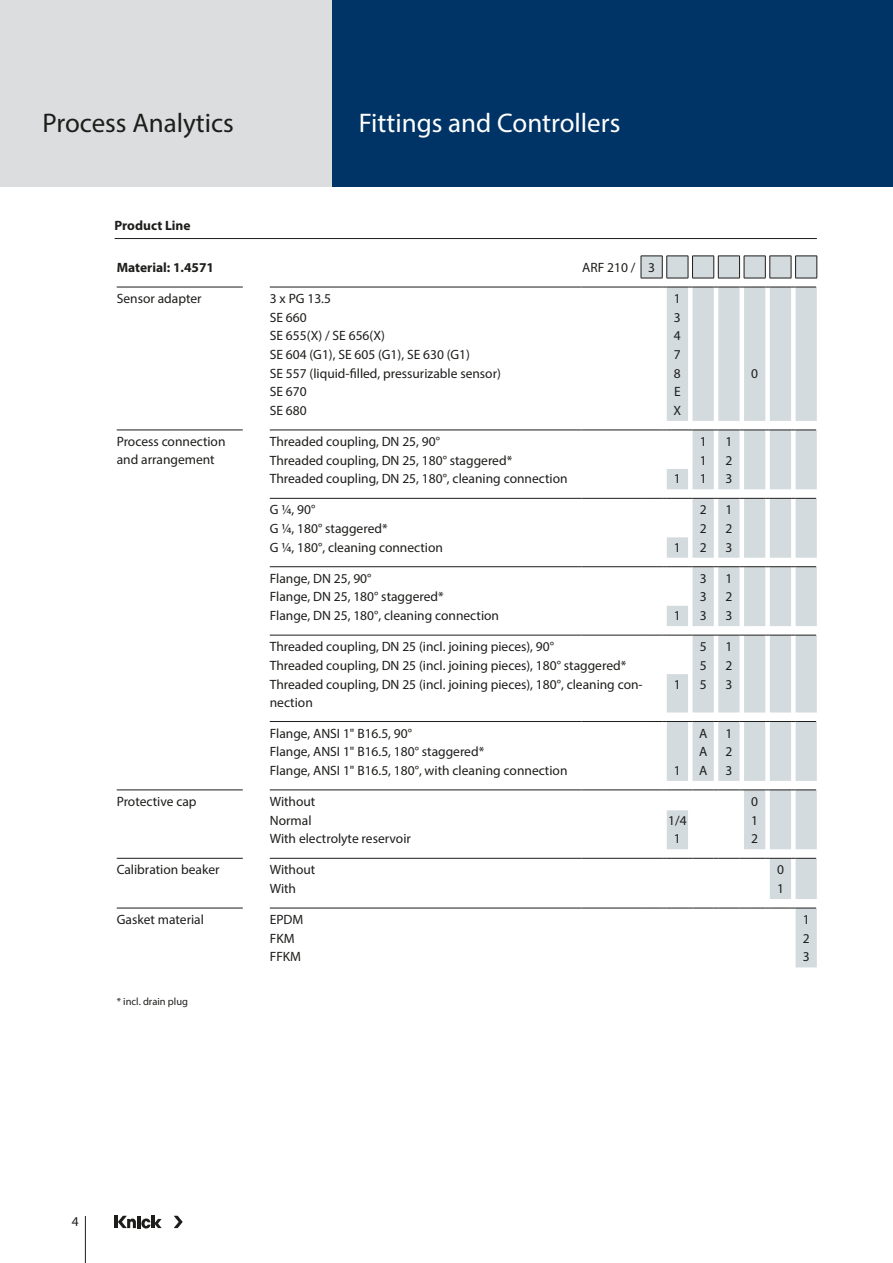
<style>
.page{position:relative;width:893px;height:1263px;background:#fff}
.page>*{position:absolute;margin:0;border:0;box-sizing:border-box;transform-origin:0 0}
.Produktgruppe{font:27px "Myriad Pro";color:#fff}
.t1{font:27px "Myriad Pro";color:#1d1d1b}
.Text{font:13.5px/18px "Myriad Pro";color:#1d1d1b}
.Text-2{font:700 13.5px "Myriad Pro";color:#1d1d1b}
.Tabelle_Headline{font:700 13.5px "Myriad Pro";color:#1d1d1b}
.Text-3{font:10.5px "Myriad Pro";color:#1d1d1b}
</style>
<div class="page">
<div style="left:332px;top:0;width:561px;height:187px;background:#003466"></div>
<div style="left:0;top:0;width:332px;height:187px;background:#dcddde"></div>
<hr style="left:85px;top:1216px;width:1px;height:47px;background:#1d1d1b">
<hr style="left:114px;top:1216px;width:4px;height:12px;background:#1d1d1b">
<svg style="left:174px;top:1216px;width:9px;height:12px"></svg>
<svg style="left:118px;top:1216px;width:44px;height:12px"></svg>
<hr style="left:115px;top:238px;width:702px;height:1px;background:#1d1d1b">
<svg style="left:641px;top:286px;width:176px;height:681px;fill:#d6dce0"></svg>
<svg style="left:641px;top:256px;width:177px;height:23px;background:#c3c8cb"></svg>
<hr style="left:117px;top:287px;width:126px;height:1px;background:#1d1d1b">
<hr style="left:270px;top:287px;width:311px;height:1px;background:#1d1d1b">
<hr style="left:581px;top:287px;width:60px;height:1px;background:#1d1d1b">
<svg style="left:641px;top:287px;width:175px;height:1px"></svg>
<hr style="left:117px;top:430px;width:126px;height:1px;background:#1d1d1b">
<hr style="left:270px;top:430px;width:311px;height:1px;background:#1d1d1b">
<hr style="left:581px;top:430px;width:60px;height:1px;background:#1d1d1b">
<svg style="left:641px;top:430px;width:175px;height:1px"></svg>
<hr style="left:270px;top:498px;width:311px;height:1px;background:#1d1d1b">
<hr style="left:581px;top:498px;width:60px;height:1px;background:#1d1d1b">
<svg style="left:641px;top:498px;width:175px;height:1px"></svg>
<hr style="left:270px;top:566px;width:311px;height:1px;background:#1d1d1b">
<hr style="left:581px;top:566px;width:60px;height:1px;background:#1d1d1b">
<svg style="left:641px;top:566px;width:175px;height:1px"></svg>
<hr style="left:270px;top:635px;width:311px;height:1px;background:#1d1d1b">
<hr style="left:581px;top:635px;width:60px;height:1px;background:#1d1d1b">
<svg style="left:641px;top:635px;width:175px;height:1px"></svg>
<hr style="left:270px;top:721px;width:311px;height:1px;background:#1d1d1b">
<hr style="left:581px;top:721px;width:60px;height:1px;background:#1d1d1b">
<svg style="left:641px;top:721px;width:175px;height:1px"></svg>
<hr style="left:117px;top:790px;width:126px;height:1px;background:#1d1d1b">
<hr style="left:270px;top:790px;width:311px;height:1px;background:#1d1d1b">
<hr style="left:581px;top:790px;width:60px;height:1px;background:#1d1d1b">
<svg style="left:641px;top:790px;width:175px;height:1px"></svg>
<hr style="left:117px;top:858px;width:126px;height:1px;background:#1d1d1b">
<hr style="left:270px;top:858px;width:311px;height:1px;background:#1d1d1b">
<hr style="left:581px;top:858px;width:60px;height:1px;background:#1d1d1b">
<svg style="left:641px;top:858px;width:175px;height:1px"></svg>
<hr style="left:117px;top:908px;width:126px;height:1px;background:#1d1d1b">
<hr style="left:270px;top:908px;width:311px;height:1px;background:#1d1d1b">
<hr style="left:581px;top:908px;width:60px;height:1px;background:#1d1d1b">
<svg style="left:641px;top:908px;width:175px;height:1px"></svg>
<h1 class="t1" style="left:43px;top:106px;width:193px">Process Analytics</h1>
<p class="Produktgruppe" style="left:359px;top:106px;width:263px">Fittings and Controllers</p>
<p class="Tabelle_Headline" style="left:115px;top:216px;width:78px">Product Line</p>
<p class="Text-2" style="left:117px;top:259px;width:99px">Material: 1.4571</p>
<p class="Text" style="left:582px;top:258px;width:55px">ARF 210 /</p>
<p class="Text" style="left:648px;top:258px;width:8px">3</p>
<p class="Text" style="left:117px;top:289px;width:86px">Sensor adapter</p>
<p class="Text" style="left:270px;top:289px;width:63px">3 x PG 13.5</p>
<p class="Text" style="left:674px;top:289px;width:8px">1</p>
<p class="Text" style="left:270px;top:308px;width:38px">SE 660</p>
<p class="Text" style="left:674px;top:308px;width:8px">3</p>
<p class="Text" style="left:270px;top:327px;width:117px">SE 655(X) / SE 656(X)</p>
<p class="Text" style="left:674px;top:327px;width:8px">4</p>
<p class="Text" style="left:270px;top:345px;width:202px">SE 604 (G1), SE 605 (G1), SE 630 (G1)</p>
<p class="Text" style="left:674px;top:345px;width:8px">7</p>
<p class="Text" style="left:270px;top:364px;width:233px">SE 557 (liquid-filled, pressurizable sensor)</p>
<p class="Text" style="left:674px;top:364px;width:8px">8</p>
<p class="Text" style="left:751px;top:364px;width:8px">0</p>
<p class="Text" style="left:270px;top:383px;width:38px">SE 670</p>
<p class="Text" style="left:674px;top:383px;width:8px">E</p>
<p class="Text" style="left:270px;top:401px;width:38px">SE 680</p>
<p class="Text" style="left:673px;top:401px;width:9px">X</p>
<p class="Text" style="left:117px;top:432px;width:110px">Process connection and arrangement</p>
<p class="Text" style="left:270px;top:432px;width:172px">Threaded coupling, DN 25, 90°</p>
<p class="Text" style="left:700px;top:432px;width:8px">1</p>
<p class="Text" style="left:725px;top:432px;width:8px">1</p>
<p class="Text" style="left:270px;top:451px;width:244px">Threaded coupling, DN 25, 180° staggered*</p>
<p class="Text" style="left:700px;top:451px;width:8px">1</p>
<p class="Text" style="left:725px;top:451px;width:8px">2</p>
<p class="Text" style="left:270px;top:470px;width:299px">Threaded coupling, DN 25, 180°, cleaning connection</p>
<p class="Text" style="left:674px;top:470px;width:8px">1</p>
<p class="Text" style="left:700px;top:470px;width:8px">1</p>
<p class="Text" style="left:725px;top:470px;width:8px">3</p>
<p class="Text" style="left:270px;top:501px;width:47px">G ¼, 90°</p>
<p class="Text" style="left:700px;top:501px;width:8px">2</p>
<p class="Text" style="left:725px;top:501px;width:8px">1</p>
<p class="Text" style="left:270px;top:519px;width:119px">G ¼, 180° staggered*</p>
<p class="Text" style="left:700px;top:519px;width:8px">2</p>
<p class="Text" style="left:725px;top:519px;width:8px">2</p>
<p class="Text" style="left:270px;top:538px;width:175px">G ¼, 180°, cleaning connection</p>
<p class="Text" style="left:674px;top:538px;width:8px">1</p>
<p class="Text" style="left:700px;top:538px;width:8px">2</p>
<p class="Text" style="left:725px;top:538px;width:8px">3</p>
<p class="Text" style="left:270px;top:569px;width:103px">Flange, DN 25, 90°</p>
<p class="Text" style="left:700px;top:569px;width:8px">3</p>
<p class="Text" style="left:725px;top:569px;width:8px">1</p>
<p class="Text" style="left:270px;top:588px;width:175px">Flange, DN 25, 180° staggered*</p>
<p class="Text" style="left:700px;top:588px;width:8px">3</p>
<p class="Text" style="left:725px;top:588px;width:8px">2</p>
<p class="Text" style="left:270px;top:606px;width:231px">Flange, DN 25, 180°, cleaning connection</p>
<p class="Text" style="left:674px;top:606px;width:8px">1</p>
<p class="Text" style="left:700px;top:606px;width:8px">3</p>
<p class="Text" style="left:725px;top:606px;width:8px">3</p>
<p class="Text" style="left:270px;top:637px;width:286px">Threaded coupling, DN 25 (incl. joining pieces), 90°</p>
<p class="Text" style="left:700px;top:637px;width:8px">5</p>
<p class="Text" style="left:725px;top:637px;width:8px">1</p>
<p class="Text" style="left:270px;top:656px;width:358px">Threaded coupling, DN 25 (incl. joining pieces), 180° staggered*</p>
<p class="Text" style="left:700px;top:656px;width:8px">5</p>
<p class="Text" style="left:725px;top:656px;width:8px">2</p>
<p class="Text" style="left:270px;top:675px;width:374px">Threaded coupling, DN 25 (incl. joining pieces), 180°, cleaning con&shy;nection</p>
<p class="Text" style="left:674px;top:675px;width:8px">1</p>
<p class="Text" style="left:700px;top:675px;width:8px">5</p>
<p class="Text" style="left:725px;top:675px;width:8px">3</p>
<p class="Text" style="left:270px;top:724px;width:144px">Flange, ANSI 1" B16.5, 90°</p>
<p class="Text" style="left:699px;top:724px;width:10px">A</p>
<p class="Text" style="left:725px;top:724px;width:8px">1</p>
<p class="Text" style="left:270px;top:742px;width:216px">Flange, ANSI 1" B16.5, 180° staggered*</p>
<p class="Text" style="left:699px;top:742px;width:10px">A</p>
<p class="Text" style="left:725px;top:742px;width:8px">2</p>
<p class="Text" style="left:270px;top:761px;width:299px">Flange, ANSI 1" B16.5, 180°, with cleaning connection</p>
<p class="Text" style="left:674px;top:761px;width:8px">1</p>
<p class="Text" style="left:699px;top:761px;width:10px">A</p>
<p class="Text" style="left:725px;top:761px;width:8px">3</p>
<p class="Text" style="left:117px;top:792px;width:81px">Protective cap</p>
<p class="Text" style="left:270px;top:792px;width:47px">Without</p>
<p class="Text" style="left:751px;top:792px;width:8px">0</p>
<p class="Text" style="left:270px;top:811px;width:43px">Normal</p>
<p class="Text" style="left:668px;top:811px;width:20px">1/4</p>
<p class="Text" style="left:751px;top:811px;width:8px">1</p>
<p class="Text" style="left:270px;top:829px;width:143px">With electrolyte reservoir</p>
<p class="Text" style="left:674px;top:829px;width:8px">1</p>
<p class="Text" style="left:751px;top:829px;width:8px">2</p>
<p class="Text" style="left:117px;top:861px;width:104px">Calibration beaker</p>
<p class="Text" style="left:270px;top:861px;width:47px">Without</p>
<p class="Text" style="left:777px;top:861px;width:8px">0</p>
<p class="Text" style="left:270px;top:879px;width:28px">With</p>
<p class="Text" style="left:777px;top:879px;width:8px">1</p>
<p class="Text" style="left:117px;top:910px;width:89px">Gasket material</p>
<p class="Text" style="left:270px;top:910px;width:35px">EPDM</p>
<p class="Text" style="left:803px;top:910px;width:8px">1</p>
<p class="Text" style="left:270px;top:929px;width:26px">FKM</p>
<p class="Text" style="left:803px;top:929px;width:8px">2</p>
<p class="Text" style="left:270px;top:948px;width:33px">FFKM</p>
<p class="Text" style="left:803px;top:948px;width:8px">3</p>
<p class="Text-3" style="left:117px;top:994px;width:73px">* incl. drain plug</p>
<p class="Text" style="left:72px;top:1212px;width:8px">4</p>
</div>
